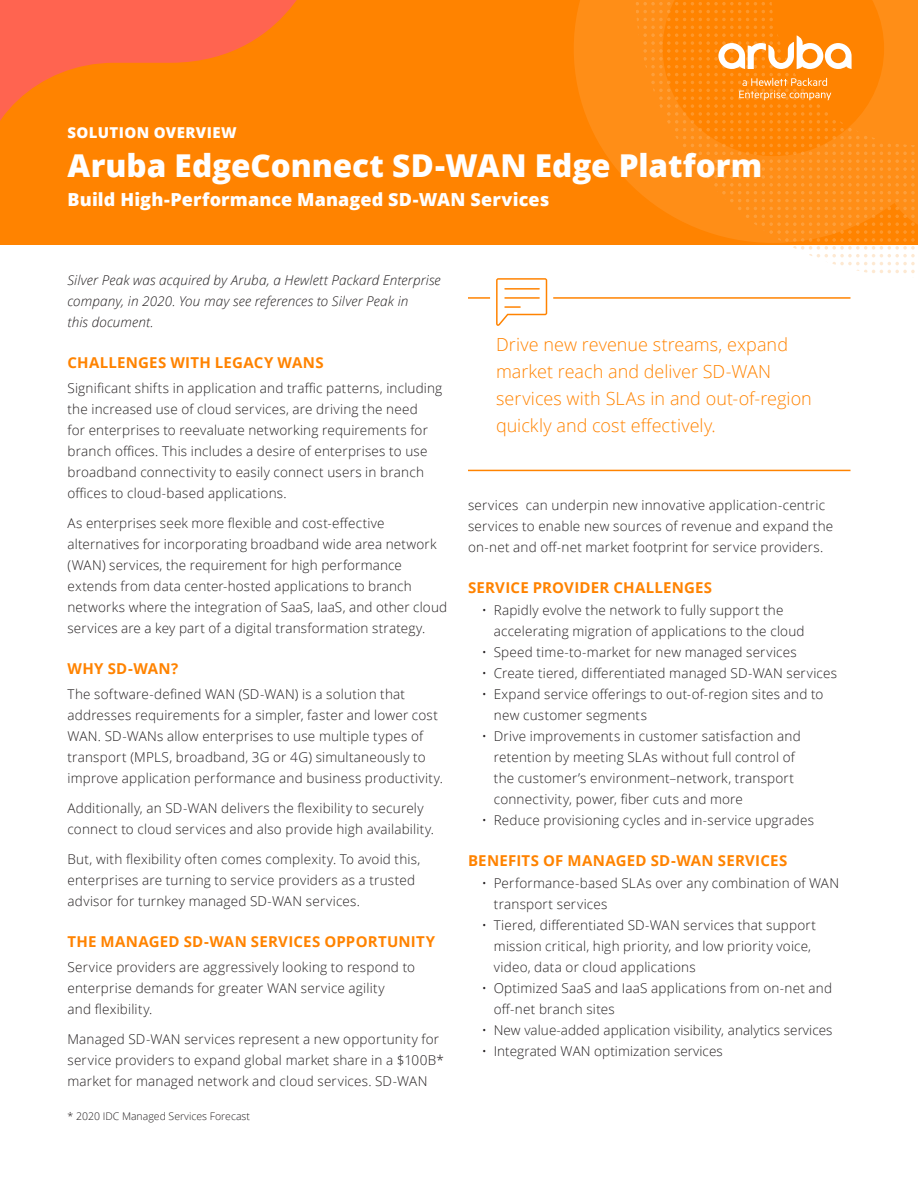
<style>
.page{position:relative;width:918px;height:1188px;background:#fff}
.page>*{position:absolute;margin:0;border:0;box-sizing:border-box;transform-origin:0 0}
.t1{font:800 31.5px "Open Sans";color:#fff}
.t2{font:300 18px/27px "Open Sans";color:#ff8300}
.t3{font:800 18px "Open Sans";letter-spacing:.01em;color:#fff}
.t4{font:700 15px "Open Sans";letter-spacing:.02em;color:#ff8300}
.t5{font:800 15px "Open Sans";letter-spacing:.025em;color:#fff}
.t6{font:300 13.5px/21px "Open Sans";letter-spacing:.015em;color:#231f20}
.t7{font:italic 300 13.5px/21px "Open Sans";letter-spacing:.01em;color:#231f20}
.t8{font:300 10.5px "Open Sans";color:#231f20}
</style>
<div class="page">
<div style="left:0;top:0;width:918px;height:244px;background:#ff8300"></div>
<svg style="left:574px;top:0;width:344px;height:225px;fill:#ff8e17"></svg>
<svg style="left:0;top:0;width:297px;height:121px"></svg>
<svg style="left:636px;top:2px;width:279px;height:271px"></svg>
<hr style="left:468px;top:297px;width:382px;height:2px;background:#ff8300">
<hr style="left:468px;top:470px;width:382px;height:1px;background:#ff8300">
<svg style="left:481px;top:278px;width:78px;height:48px"></svg>
<p class="t5" style="left:67px;top:121px;width:171px">SOLUTION OVERVIEW</p>
<h1 class="t1" style="left:68px;top:141px;width:696px">Aruba EdgeConnect SD-WAN Edge Platform</h1>
<h2 class="t3" style="left:68px;top:186px;width:483px">Build High-Performance Managed SD-WAN Services</h2>
<p class="t7" style="left:68px;top:269px;width:375px">Silver Peak was acquired by Aruba, a Hewlett Packard Enterprise company, in 2020. You may see references to Silver Peak in<br>this document.</p>
<p class="t4" style="left:68px;top:352px;width:258px">CHALLENGES WITH LEGACY WANS</p>
<p class="t6" style="left:68px;top:377px;width:376px">Significant shifts in application and traffic patterns, including the increased use of cloud services, are driving the need<br>for enterprises to reevaluate networking requirements for branch offices. This includes a desire of enterprises to use broadband connectivity to easily connect users in branch offices to cloud-based applications.</p>
<p class="t6" style="left:68px;top:512px;width:381px">As enterprises seek more flexible and cost-effective alternatives for incorporating broadband wide area network (WAN) services, the requirement for high performance extends from data center-hosted applications to branch networks where the integration of SaaS, IaaS, and other cloud services are a key part of a digital transformation strategy.</p>
<p class="t4" style="left:68px;top:658px;width:112px">WHY SD-WAN?</p>
<p class="t6" style="left:68px;top:683px;width:377px">The software-defined WAN (SD-WAN) is a solution that addresses requirements for a simpler, faster and lower cost WAN. SD-WANs allow enterprises to use multiple types of transport (MPLS, broadband, 3G or 4G) simultaneously to improve application performance and business productivity.</p>
<p class="t6" style="left:68px;top:797px;width:368px">Additionally, an SD-WAN delivers the flexibility to securely connect to cloud services and also provide high availability.</p>
<p class="t6" style="left:68px;top:848px;width:354px">But, with flexibility often comes complexity. To avoid this, enterprises are turning to service providers as a trusted advisor for turnkey managed SD-WAN services.</p>
<p class="t4" style="left:68px;top:931px;width:369px">THE MANAGED SD-WAN SERVICES OPPORTUNITY</p>
<p class="t6" style="left:68px;top:956px;width:349px">Service providers are aggressively looking to respond to enterprise demands for greater WAN service agility<br>and flexibility.</p>
<p class="t6" style="left:68px;top:1028px;width:378px">Managed SD-WAN services represent a new opportunity for service providers to expand global market share in a $100B* market for managed network and cloud services. SD-WAN</p>
<p class="t8" style="left:68px;top:1109px;width:184px">* 2020 IDC Managed Services Forecast</p>
<h2 class="t2" style="left:496px;top:330px;width:317px">Drive new revenue streams, expand market reach and deliver SD-WAN services with SLAs in and out-of-region quickly and cost effectively.</h2>
<p class="t6" style="left:468px;top:494px;width:367px">services can underpin new innovative application-centric services to enable new sources of revenue and expand the on-net and off-net market footprint for service providers.</p>
<p class="t4" style="left:468px;top:577px;width:246px">SERVICE PROVIDER CHALLENGES</p>
<p class="t6" style="left:494px;top:599px;width:312px;text-indent:-12px">• Rapidly evolve the network to fully support the accelerating migration of applications to the cloud</p>
<p class="t6" style="left:482px;top:641px;width:317px">• Speed time-to-market for new managed services</p>
<p class="t6" style="left:482px;top:662px;width:357px">• Create tiered, differentiated managed SD-WAN services</p>
<p class="t6" style="left:494px;top:683px;width:331px;text-indent:-12px">• Expand service offerings to out-of-region sites and to new customer segments</p>
<p class="t6" style="left:494px;top:725px;width:308px;text-indent:-12px">• Drive improvements in customer satisfaction and retention by meeting SLAs without full control of the customer’s environment–network, transport connectivity, power, fiber cuts and more</p>
<p class="t6" style="left:482px;top:809px;width:334px">• Reduce provisioning cycles and in-service upgrades</p>
<p class="t4" style="left:468px;top:850px;width:321px">BENEFITS OF MANAGED SD-WAN SERVICES</p>
<p class="t6" style="left:494px;top:872px;width:347px;text-indent:-12px">• Performance-based SLAs over any combination of WAN transport services</p>
<p class="t6" style="left:494px;top:914px;width:324px;text-indent:-12px">• Tiered, differentiated SD-WAN services that support mission critical, high priority, and low priority voice, video, data or cloud applications</p>
<p class="t6" style="left:494px;top:977px;width:340px;text-indent:-12px">• Optimized SaaS and IaaS applications from on-net and off-net branch sites</p>
<p class="t6" style="left:482px;top:1019px;width:352px">• New value-added application visibility, analytics services</p>
<p class="t6" style="left:482px;top:1040px;width:243px">• Integrated WAN optimization services</p>
</div>
